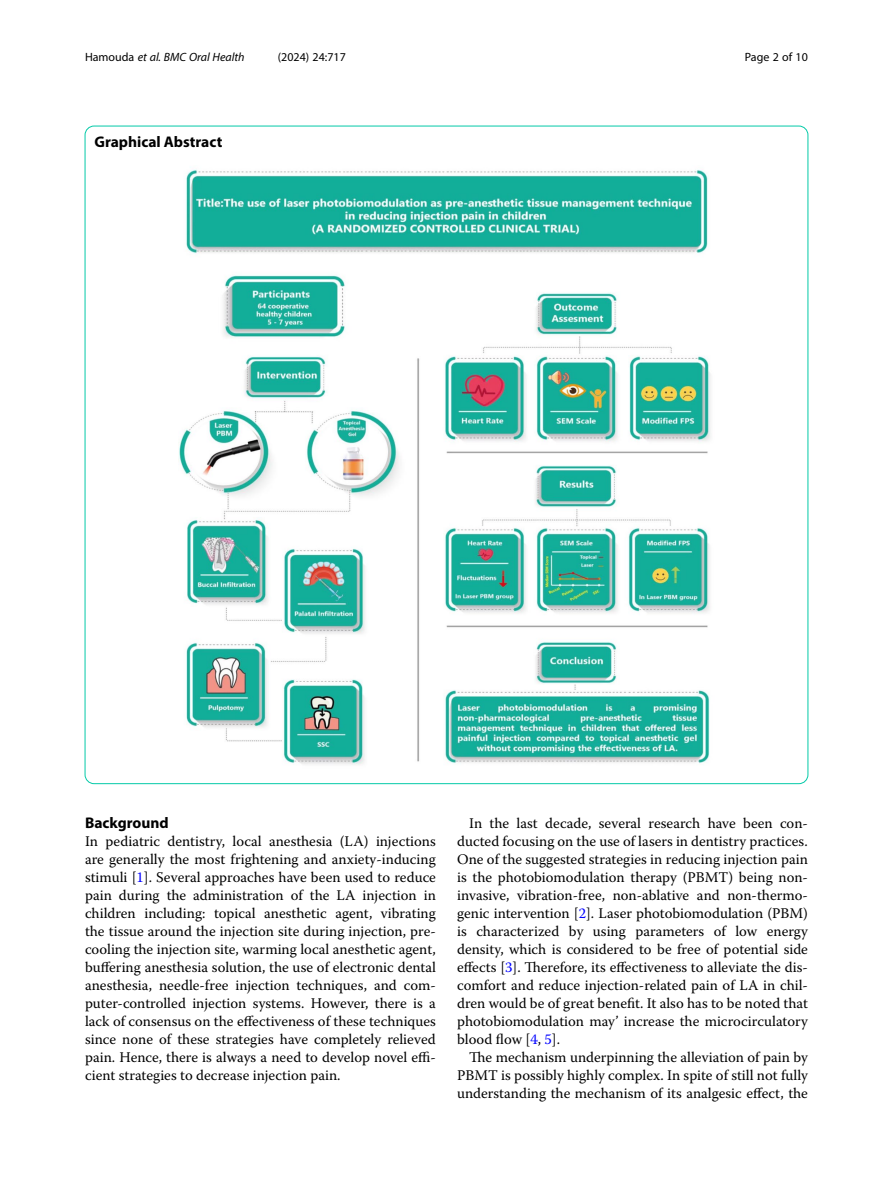
<style>
.page{position:relative;width:893px;height:1191px;background:#fff}
.page>*{position:absolute;margin:0;border:0;box-sizing:border-box;transform-origin:0 0}
.Abstract_UNstructure{font:700 15.45px "Myriad Pro";color:#000}
.Head_1{font:700 15.45px "Myriad Pro";color:#000}
.Body_Text_Indent{font:14.7px/18px "Warnock Pro";color:#000;text-align:justify}
.Body_Text{font:14.7px/18px "Warnock Pro";color:#000;text-align:justify}
.t1{font:italic 12px "Myriad Pro";color:#000}
.t2{font:12px "Myriad Pro";color:#000}
.s1{font-style:normal}
.s2{color:#00f}
</style>
<div class="page">
<img style="left:179px;top:169px;width:532px;height:596px">
<p class="t1" style="left:85px;top:50px;width:161px"><span class="s1">Hamouda</span> et al. BMC Oral Health</p>
<p class="t2" style="left:278px;top:50px;width:70px">(2024) 24:717</p>
<p class="t2" style="left:745px;top:50px;width:65px">Page 2 of 10</p>
<p class="Abstract_UNstructure" style="left:94px;top:132px;width:129px">Graphical Abstract</p>
<p class="Head_1" style="left:85px;top:813px;width:85px">Background</p>
<p class="Body_Text" style="left:85px;top:832px;width:352px">In pediatric dentistry, local anesthesia (LA) injections are generally the most frightening and anxiety-inducing stimuli [<span class="s2">1</span>]. Several approaches have been used to reduce pain during the administration of the LA injection in children including: topical anesthetic agent, vibrating the tissue around the injection site during injection, pre&shy;cooling the injection site, warming local anesthetic agent, buffering anesthesia solution, the use of electronic dental anesthesia, needle-free injection techniques, and com&shy;puter-controlled injection systems. However, there is a lack of consensus on the effectiveness of these techniques since none of these strategies have completely relieved pain. Hence, there is always a need to develop novel effi&shy;cient strategies to decrease injection pain.</p>
<p class="Body_Text_Indent" style="left:457px;top:814px;width:352px;text-indent:12px">In the last decade, several research have been con&shy;ducted focusing on the use of lasers in dentistry practices.<br>One of the suggested strategies in reducing injection pain is the photobiomodulation therapy (PBMT) being non&shy;invasive, vibration-free, non-ablative and non-thermo&shy;genic intervention [<span class="s2">2</span>]. Laser photobiomodulation (PBM) is characterized by using parameters of low energy density, which is considered to be free of potential side effects [<span class="s2">3</span>]. Therefore, its effectiveness to alleviate the dis&shy;comfort and reduce injection-related pain of LA in chil&shy;dren would be of great benefit. It also has to be noted that photobiomodulation may’ increase the microcirculatory blood flow [<span class="s2">4</span>, <span class="s2">5</span>].</p>
<p class="Body_Text_Indent" style="left:457px;top:1048px;width:352px;text-indent:12px">The mechanism underpinning the alleviation of pain by PBMT is possibly highly complex. In spite of still not fully understanding the mechanism of its analgesic effect, the</p>
</div>
